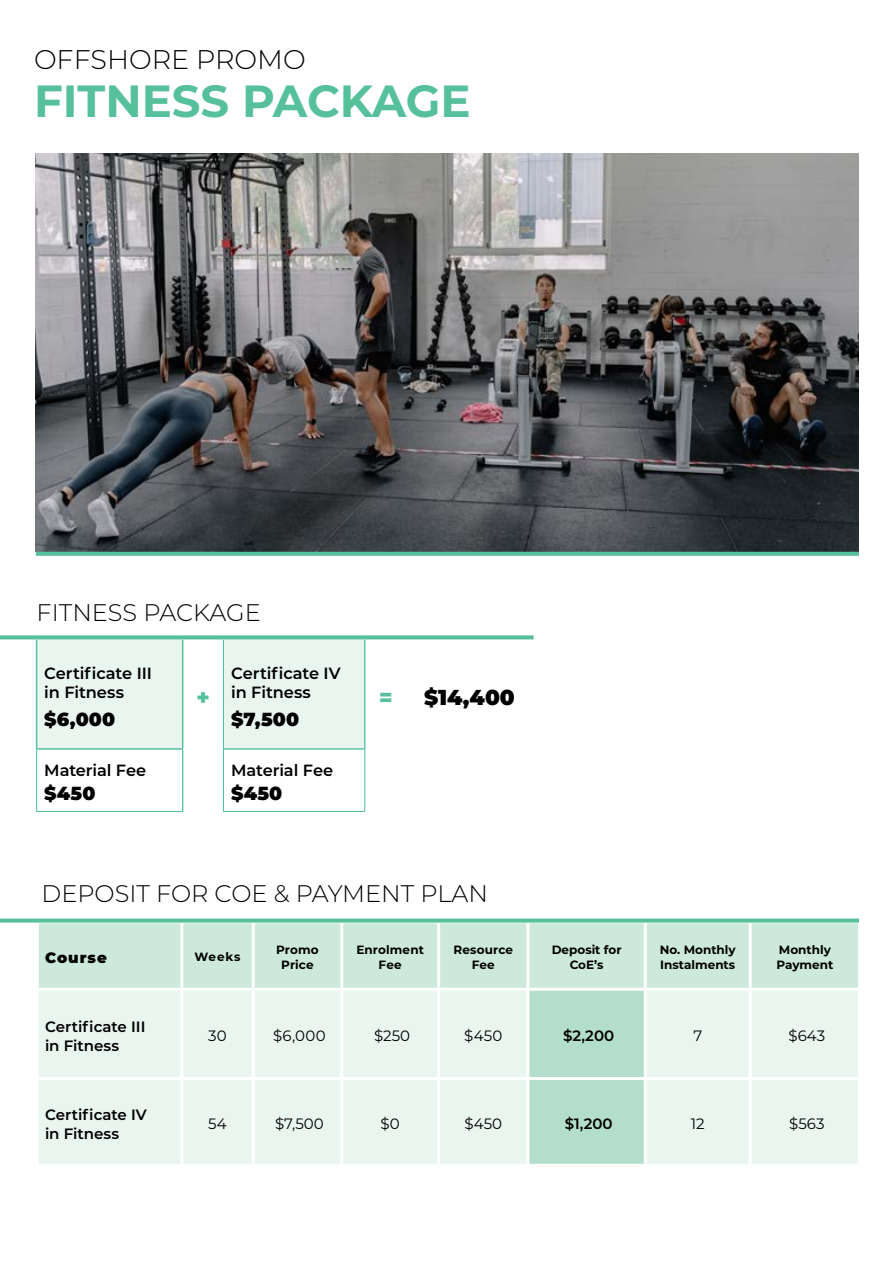
<style>
.page{position:relative;width:893px;height:1263px;background:#fff}
.page>*{position:absolute;margin:0;border:0;box-sizing:border-box;transform-origin:0 0}
.t1{font:700 45px "Montserrat";color:#56c09b}
.t2{font:300 27px "Montserrat";color:#000}
.t3{font:300 24px "Montserrat";color:#000}
.t4{font:900 21.6px "Montserrat";color:#000}
.t5{font:900 21.6px "Montserrat";color:#56c09b}
.t6{font:900 18.9px "Montserrat";letter-spacing:.01em;color:#000}
.t7{font:600 16.2px/18.9px "Montserrat";letter-spacing:-.005em;color:#000}
.t8{font:600 15px/18.9px "Montserrat";color:#000}
.t9{font:15px "Montserrat";color:#000}
.t10{font:900 15px "Montserrat";letter-spacing:.065em;color:#000}
.t11{font:700 12px/14.4px "Montserrat";color:#000;text-align:center}
</style>
<div class="page">
<svg style="left:37px;top:640px;width:327px;height:109px;background:#ebf6f0"></svg>
<hr style="left:36px;top:640px;width:1px;height:108px;background:#56c09b">
<hr style="left:182px;top:640px;width:1px;height:108px;background:#56c09b">
<hr style="left:223px;top:640px;width:1px;height:109px;background:#56c09b">
<hr style="left:364px;top:640px;width:1px;height:108px;background:#56c09b">
<hr style="left:36px;top:748px;width:147px;height:2px;background:#56c09b">
<hr style="left:36px;top:750px;width:1px;height:61px;background:#56c09b">
<hr style="left:36px;top:811px;width:147px;height:1px;background:#56c09b">
<hr style="left:182px;top:750px;width:1px;height:61px;background:#56c09b">
<hr style="left:224px;top:748px;width:141px;height:2px;background:#56c09b">
<hr style="left:223px;top:749px;width:1px;height:62px;background:#56c09b">
<hr style="left:364px;top:750px;width:1px;height:61px;background:#56c09b">
<hr style="left:223px;top:811px;width:142px;height:1px;background:#56c09b">
<svg style="left:0;top:635px;width:534px;height:4px;background:#66c6a4"></svg>
<div style="left:39px;top:923px;width:819px;height:65px;background:#cde9dc"></div>
<div style="left:39px;top:991px;width:819px;height:173px;background:#e9f5ef"></div>
<div style="left:529px;top:991px;width:115px;height:173px;background:#b4decc"></div>
<hr style="left:180px;top:923px;width:3px;height:65px;background:#fff">
<hr style="left:252px;top:923px;width:3px;height:65px;background:#fff">
<hr style="left:340px;top:923px;width:3px;height:65px;background:#fff">
<hr style="left:437px;top:923px;width:3px;height:65px;background:#fff">
<hr style="left:526px;top:923px;width:3px;height:65px;background:#fff">
<hr style="left:644px;top:923px;width:3px;height:65px;background:#fff">
<hr style="left:749px;top:923px;width:3px;height:65px;background:#fff">
<hr style="left:180px;top:991px;width:3px;height:86px;background:#fff">
<hr style="left:252px;top:991px;width:3px;height:86px;background:#fff">
<hr style="left:340px;top:991px;width:3px;height:86px;background:#fff">
<hr style="left:437px;top:991px;width:3px;height:86px;background:#fff">
<hr style="left:526px;top:991px;width:3px;height:86px;background:#fff">
<hr style="left:644px;top:991px;width:3px;height:86px;background:#fff">
<hr style="left:749px;top:991px;width:3px;height:86px;background:#fff">
<hr style="left:39px;top:1077px;width:143px;height:3px;background:#fff">
<hr style="left:182px;top:1077px;width:71px;height:3px;background:#fff">
<hr style="left:180px;top:1080px;width:3px;height:84px;background:#fff">
<hr style="left:253px;top:1077px;width:89px;height:3px;background:#fff">
<hr style="left:252px;top:1080px;width:3px;height:84px;background:#fff">
<hr style="left:342px;top:1077px;width:97px;height:3px;background:#fff">
<hr style="left:340px;top:1080px;width:3px;height:84px;background:#fff">
<hr style="left:439px;top:1077px;width:89px;height:3px;background:#fff">
<hr style="left:437px;top:1080px;width:3px;height:84px;background:#fff">
<hr style="left:528px;top:1077px;width:117px;height:3px;background:#fff">
<hr style="left:526px;top:1080px;width:3px;height:84px;background:#fff">
<hr style="left:645px;top:1077px;width:105px;height:3px;background:#fff">
<hr style="left:644px;top:1080px;width:3px;height:84px;background:#fff">
<hr style="left:750px;top:1077px;width:108px;height:3px;background:#fff">
<hr style="left:749px;top:1080px;width:3px;height:84px;background:#fff">
<svg style="left:0;top:918px;width:859px;height:4px;background:#6cc8a8"></svg>
<img style="left:36px;top:153px;width:823px;height:399px">
<svg style="left:36px;top:552px;width:823px;height:4px;background:#5dc29f"></svg>
<h2 class="t2" style="left:34px;top:41px;width:273px">OFFSHORE PROMO</h2>
<h1 class="t1" style="left:34px;top:69px;width:438px">FITNESS PACKAGE</h1>
<h3 class="t3" style="left:37px;top:596px;width:226px">FITNESS PACKAGE</h3>
<h3 class="t7" style="left:44px;top:663px;width:109px">Certificate III in Fitness</h3>
<h3 class="t6" style="left:44px;top:705px;width:72px">$6,000</h3>
<h3 class="t7" style="left:44px;top:760px;width:104px">Material Fee</h3>
<h3 class="t6" style="left:44px;top:779px;width:53px">$450</h3>
<h3 class="t5" style="left:196px;top:681px;width:15px">+</h3>
<h3 class="t7" style="left:231px;top:663px;width:111px">Certificate IV in Fitness</h3>
<h3 class="t6" style="left:231px;top:705px;width:70px">$7,500</h3>
<h3 class="t7" style="left:231px;top:760px;width:104px">Material Fee</h3>
<h3 class="t6" style="left:231px;top:779px;width:53px">$450</h3>
<h3 class="t5" style="left:379px;top:681px;width:15px">=</h3>
<h3 class="t4" style="left:424px;top:681px;width:92px">$14,400</h3>
<h3 class="t3" style="left:42px;top:877px;width:448px">DEPOSIT FOR COE &amp; PAYMENT PLAN</h3>
<p class="t10" style="left:45px;top:946px;width:63px">Course</p>
<p class="t11" style="left:194px;top:949px;width:48px">Weeks</p>
<p class="t11" style="left:276px;top:942px;width:44px">Promo<br>Price</p>
<p class="t11" style="left:356px;top:942px;width:69px">Enrolment<br>Fee</p>
<p class="t11" style="left:453px;top:942px;width:61px">Resource<br>Fee</p>
<p class="t11" style="left:552px;top:942px;width:71px">Deposit for<br>CoE’s</p>
<p class="t11" style="left:660px;top:942px;width:77px;text-align:left">No. Monthly<br>Instalments</p>
<p class="t11" style="left:776px;top:942px;width:58px;text-align:left">Monthly<br>Payment</p>
<p class="t8" style="left:45px;top:1016px;width:102px">Certificate III in Fitness</p>
<p class="t9" style="left:208px;top:1025px;width:20px">30</p>
<p class="t9" style="left:273px;top:1025px;width:54px">$6,000</p>
<p class="t9" style="left:374px;top:1025px;width:38px">$250</p>
<p class="t9" style="left:464px;top:1025px;width:40px">$450</p>
<p class="t8" style="left:563px;top:1026px;width:52px">$2,200</p>
<p class="t9" style="left:693px;top:1025px;width:10px">7</p>
<p class="t9" style="left:789px;top:1025px;width:38px">$643</p>
<p class="t8" style="left:45px;top:1104px;width:103px">Certificate IV in Fitness</p>
<p class="t9" style="left:208px;top:1113px;width:20px">54</p>
<p class="t9" style="left:275px;top:1113px;width:50px">$7,500</p>
<p class="t9" style="left:381px;top:1113px;width:21px">$0</p>
<p class="t9" style="left:464px;top:1113px;width:39px">$450</p>
<p class="t8" style="left:565px;top:1114px;width:49px">$1,200</p>
<p class="t9" style="left:691px;top:1113px;width:15px">12</p>
<p class="t9" style="left:789px;top:1113px;width:37px">$563</p>
</div>
